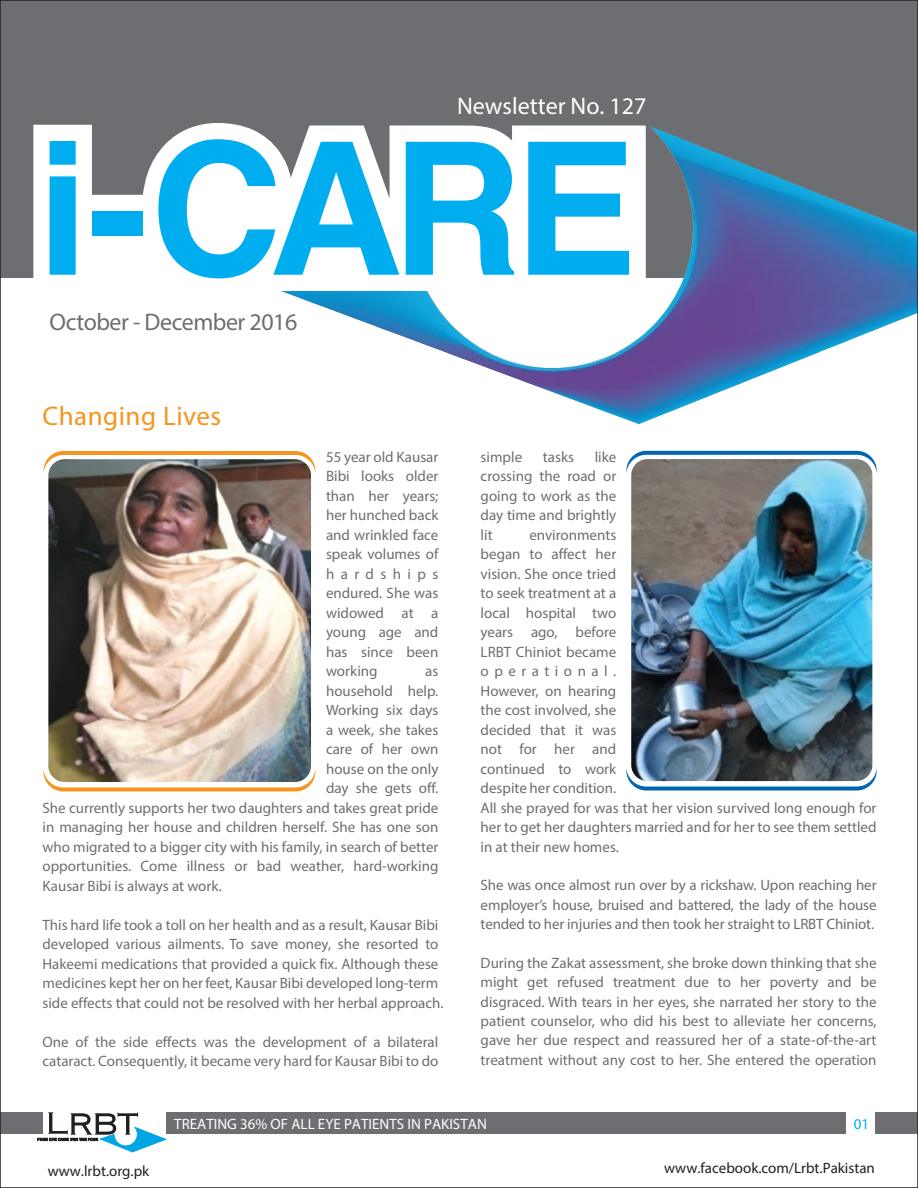
<style>
.page{position:relative;width:918px;height:1188px;background:#fff}
.page>*{position:absolute;margin:0;border:0;box-sizing:border-box;transform-origin:0 0}
.t1{font:27px "Myriad Pro";letter-spacing:.02em;color:#f7941e}
.t2{font:24px "Myriad Pro";letter-spacing:-.02em;color:#6d6e71}
.t3{font:24px "Myriad Pro";color:#fff}
.t4{font:15px/19.5px "Myriad Pro";color:#6d6e71;text-align:justify}
.t5{font:15px "Myriad Pro";color:#231f20}
.t6{font:15px "Myriad Pro";color:#fff}
.t7{font:15px "Myriad Pro";color:#00aeef}
</style>
<div class="page">
<div style="left:0;top:0;width:918px;height:278px;background:#6d6e71"></div>
<div style="left:0;top:1113px;width:43px;height:21px;background:#6d6e71"></div>
<div style="left:875px;top:1113px;width:43px;height:21px;background:#6d6e71"></div>
<img style="left:291px;top:125px;width:624px;height:299px">
<svg style="left:33px;top:123px;width:613px;height:172px;fill:#fff"></svg>
<svg style="left:50px;top:141px;width:26px;height:134px;background:#19b6f0"></svg>
<div style="left:93px;top:211px;width:50px;height:24px;background:#00aeef"></div>
<svg style="left:158px;top:139px;width:241px;height:139px;background:#82d3f1"></svg>
<svg style="left:406px;top:142px;width:108px;height:133px;background:#5bcbf4"></svg>
<svg style="left:528px;top:142px;width:101px;height:133px;background:#5dcbf4"></svg>
<div style="left:166px;top:1113px;width:680px;height:21px;background:#6d6e71"></div>
<svg style="left:37px;top:1112px;width:130px;height:40px"></svg>
<svg style="left:44px;top:451px;width:271px;height:20px"></svg>
<svg style="left:44px;top:771px;width:271px;height:20px"></svg>
<img style="left:48px;top:459px;width:263px;height:323px">
<svg style="left:626px;top:451px;width:251px;height:23px"></svg>
<svg style="left:626px;top:767px;width:251px;height:24px"></svg>
<img style="left:631px;top:459px;width:241px;height:322px">
<h2 class="t3" style="left:457px;top:91px;width:191px">Newsletter No. 127</h2>
<h2 class="t2" style="left:50px;top:308px;width:249px">October - December 2016</h2>
<h1 class="t1" style="left:43px;top:399px;width:180px">Changing Lives</h1>
<p class="t4" style="left:326px;top:447px;width:114px">55 year old Kausar Bibi looks older than her years; her hunched back and wrinkled face speak volumes of hardships endured. She was widowed at a young age and has since been working</p>
<p class="t4" style="left:425px;top:661px;width:15px">as</p>
<p class="t4" style="left:326px;top:681px;width:114px">household help.</p>
<p class="t4" style="left:326px;top:700px;width:114px">Working six days</p>
<p class="t4" style="left:326px;top:720px;width:114px">a week, she takes</p>
<p class="t4" style="left:326px;top:739px;width:114px">care of her own</p>
<p class="t4" style="left:326px;top:759px;width:114px">house on the only</p>
<p class="t4" style="left:326px;top:778px;width:114px">day she gets off.</p>
<p class="t4" style="left:43px;top:798px;width:397px">She currently supports her two daughters and takes great pride</p>
<p class="t4" style="left:43px;top:817px;width:397px">in managing her house and children herself. She has one son</p>
<p class="t4" style="left:43px;top:837px;width:397px">who migrated to a bigger city with his family, in search of better</p>
<p class="t4" style="left:43px;top:856px;width:397px">opportunities. Come illness or bad weather, hard-working</p>
<p class="t4" style="left:43px;top:876px;width:181px">Kausar Bibi is always at work.</p>
<p class="t4" style="left:43px;top:915px;width:403px;text-align:left">This hard life took a toll on her health and as a result, Kausar Bibi developed various ailments. To save money, she resorted to Hakeemi medications that provided a quick fix. Although these medicines kept her on her feet, Kausar Bibi developed long-term side effects that could not be resolved with her herbal approach.</p>
<p class="t4" style="left:43px;top:1032px;width:397px">One of the side effects was the development of a bilateral cataract. Consequently, it became very hard for Kausar Bibi to do</p>
<p class="t4" style="left:481px;top:447px;width:137px;text-indent:114px">like crossing the road or going to work as the day time and brightly lit</p>
<p class="t4" style="left:481px;top:447px;width:43px">simple</p>
<p class="t4" style="left:543px;top:447px;width:33px">tasks</p>
<p class="t4" style="left:481px;top:525px;width:397px;text-align:left;text-indent:49px">environments<br>began to affect her<br>vision. She once tried<br>to seek treatment at a<br>local hospital two<br>years ago, before<br>LRBT Chiniot became<br>operational.<br>However, on hearing<br>the cost involved, she<br>decided that it was<br>not for her and<br>continued to work<br>despite her condition.<br>All she prayed for was that her vision survived long enough for her to get her daughters married and for her to see them settled in at their new homes.</p>
<p class="t4" style="left:481px;top:876px;width:397px">She was once almost run over by a rickshaw. Upon reaching her employer’s house, bruised and battered, the lady of the house tended to her injuries and then took her straight to LRBT Chiniot.</p>
<p class="t4" style="left:481px;top:953px;width:397px">During the Zakat assessment, she broke down thinking that she might get refused treatment due to her poverty and be disgraced. With tears in her eyes, she narrated her story to the patient counselor, who did his best to alleviate her concerns, gave her due respect and reassured her of a state-of-the-art treatment without any cost to her. She entered the operation</p>
<p class="t6" style="left:174px;top:1115px;width:314px">TREATING 36% OF ALL EYE PATIENTS IN PAKISTAN</p>
<p class="t7" style="left:854px;top:1115px;width:17px">01</p>
<p class="t5" style="left:48px;top:1162px;width:103px">www.lrbt.org.pk</p>
<p class="t5" style="left:664px;top:1159px;width:212px">www.facebook.com/Lrbt.Pakistan</p>
</div>
